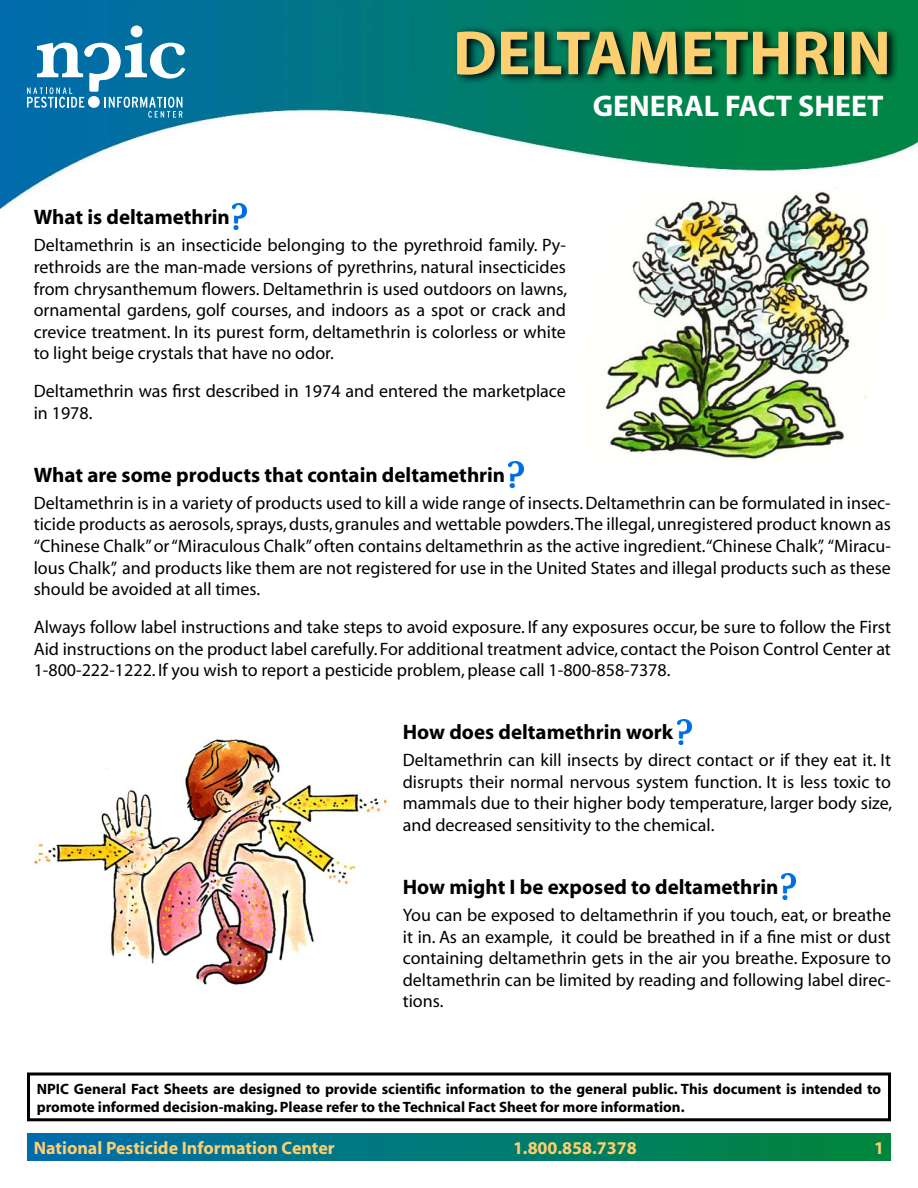
<style>
.page{position:relative;width:918px;height:1188px;background:#fff}
.page>*{position:absolute;margin:0;border:0;box-sizing:border-box;transform-origin:0 0}
.t1{font:700 63px "Myriad";color:#fccf70}
.t2{font:700 30px "Myriad";color:#fff}
.t3{font:700 21px "Myriad";color:#000}
.t4{font:18px/21.6px "Myriad";color:#000;text-align:justify}
.t5{font:700 18px "Myriad";color:#fccf70}
.t6{font:700 15px/18px "Myriad";color:#000}
</style>
<div class="page">
<div style="left:838px;top:1134px;width:53px;height:27px;background:#00853f"></div>
<div style="left:27px;top:1134px;width:811px;height:27px;background:linear-gradient(to right,#006daf,#008540)"></div>
<img style="left:0;top:0;width:918px;height:208px">
<svg style="left:454px;top:25px;width:445px;height:60px;background:#005133"></svg>
<svg style="left:131px;top:25px;width:11px;height:12px"></svg>
<svg style="left:27px;top:43px;width:158px;height:75px"></svg>
<div style="left:27px;top:1072px;width:864px;height:49px;border:3px solid #000"></div>
<img style="left:677px;top:719px;width:14px;height:26px">
<img style="left:509px;top:461px;width:14px;height:26px">
<img style="left:232px;top:204px;width:15px;height:26px">
<img style="left:781px;top:874px;width:14px;height:26px">
<img style="left:579px;top:186px;width:309px;height:275px">
<img style="left:34px;top:738px;width:353px;height:248px">
<h1 class="t1" style="left:453px;top:21px;width:440px">DELTAMETHRIN</h1>
<h2 class="t2" style="left:593px;top:91px;width:292px">GENERAL FACT SHEET</h2>
<p class="t3" style="left:34px;top:207px;width:198px">What is deltamethrin</p>
<p class="t4" style="left:34px;top:235px;width:535px">Deltamethrin is an insecticide belonging to the pyrethroid family. Py&shy;rethroids are the man-made versions of pyrethrins, natural insecticides from chrysanthemum flowers. Deltamethrin is used outdoors on lawns, ornamental gardens, golf courses, and indoors as a spot or crack and crevice treatment. In its purest form, deltamethrin is colorless or white to light beige crystals that have no odor.</p>
<p class="t4" style="left:34px;top:381px;width:534px">Deltamethrin was first described in 1974 and entered the marketplace in 1978.</p>
<p class="t3" style="left:34px;top:464px;width:473px">What are some products that contain deltamethrin</p>
<p class="t4" style="left:34px;top:493px;width:859px">Deltamethrin is in a variety of products used to kill a wide range of insects. Deltamethrin can be formulated in insec&shy;ticide products as aerosols, sprays, dusts, granules and wettable powders. The illegal, unregistered product known as “Chinese Chalk” or “Miraculous Chalk” often contains deltamethrin as the active ingredient.“Chinese Chalk”, “Miracu&shy;lous Chalk”, and products like them are not registered for use in the United States and illegal products such as these should be avoided at all times.</p>
<p class="t4" style="left:34px;top:617px;width:859px">Always follow label instructions and take steps to avoid exposure. If any exposures occur, be sure to follow the First Aid instructions on the product label carefully. For additional treatment advice, contact the Poison Control Center at 1-800-222-1222. If you wish to report a pesticide problem, please call 1-800-858-7378.</p>
<p class="t3" style="left:403px;top:721px;width:272px">How does deltamethrin work</p>
<p class="t4" style="left:403px;top:750px;width:491px">Deltamethrin can kill insects by direct contact or if they eat it. It disrupts their normal nervous system function. It is less toxic to mammals due to their higher body temperature, larger body size, and decreased sensitivity to the chemical.</p>
<p class="t3" style="left:403px;top:876px;width:377px">How might I be exposed to deltamethrin</p>
<p class="t4" style="left:403px;top:905px;width:490px">You can be exposed to deltamethrin if you touch, eat, or breathe it in. As an example, it could be breathed in if a fine mist or dust containing deltamethrin gets in the air you breathe. Exposure to deltamethrin can be limited by reading and following label direc&shy;tions.</p>
<p class="t6" style="left:37px;top:1080px;width:846px">NPIC General Fact Sheets are designed to provide scientific information to the general public. This document is intended to promote informed decision-making. Please refer to the Technical Fact Sheet for more information.</p>
<p class="t5" style="left:34px;top:1139px;width:303px">National Pesticide Information Center</p>
<p class="t5" style="left:513px;top:1139px;width:125px">1.800.858.7378</p>
<p class="t5" style="left:874px;top:1139px;width:11px">1</p>
</div>
